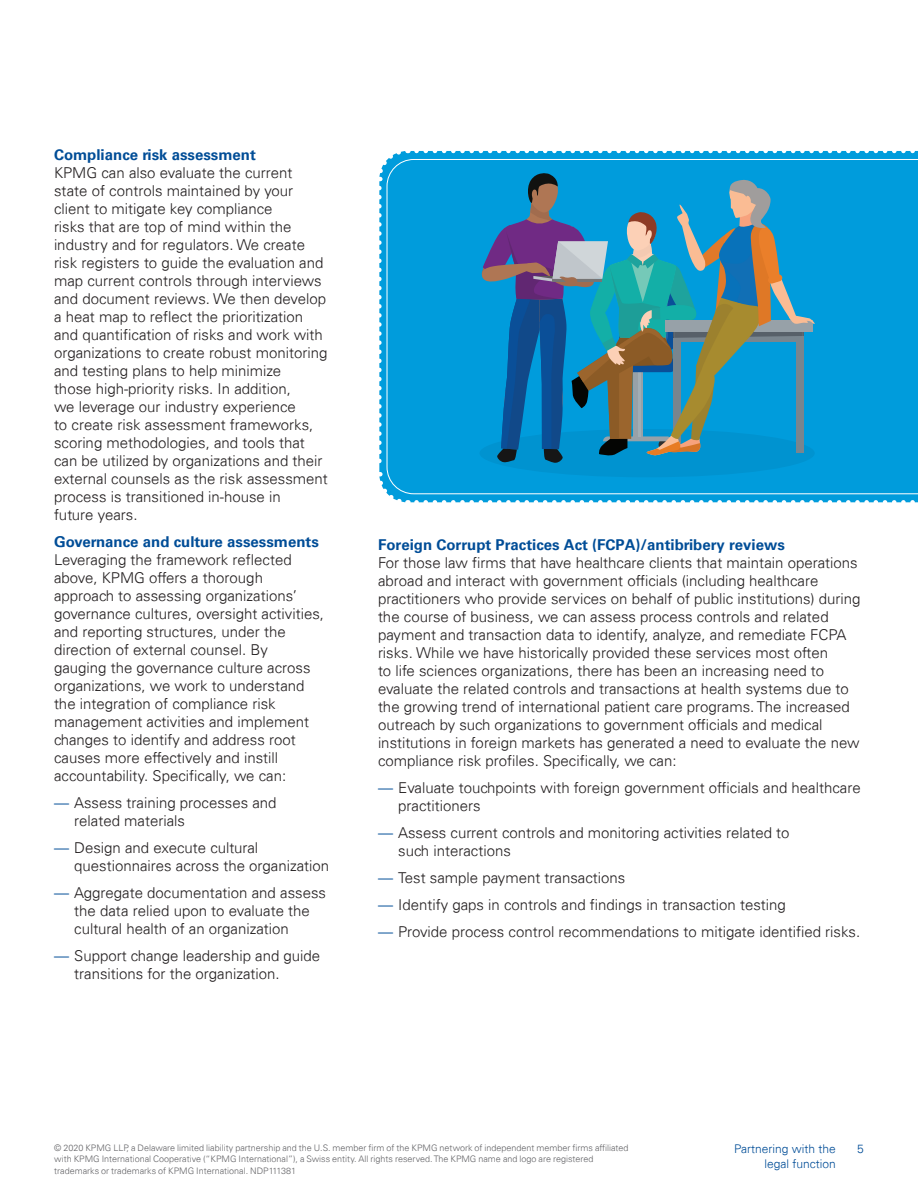
<style>
.page{position:relative;width:918px;height:1188px;background:#fff}
.page>*{position:absolute;margin:0;border:0;box-sizing:border-box;transform-origin:0 0}
.t1{font:300 15px/18px "Univers 45";color:#231f20}
.t2{font:700 15px "Univers 65";color:#014d97}
.t3{font:300 12px "Univers 45";color:#014d97}
.t4{font:300 9px/12px "Univers 45";color:#636366}
.s1{color:#014d97}
</style>
<div class="page">
<svg style="left:379px;top:151px;width:539px;height:352px;background:#1e94c4"></svg>
<p class="t2" style="left:54px;top:146px;width:203px">Compliance risk assessment</p>
<p class="t1" style="left:54px;top:163px;width:275px">KPMG can also evaluate the current state of controls maintained by your client to mitigate key compliance<br>risks that are top of mind within the industry and for regulators. We create risk registers to guide the evaluation and map current controls through interviews and document reviews. We then develop a heat map to reflect the prioritization and quantification of risks and work with organizations to create robust monitoring and testing plans to help minimize<br>those high-priority risks. In addition,<br>we leverage our industry experience<br>to create risk assessment frameworks, scoring methodologies, and tools that can be utilized by organizations and their external counsels as the risk assessment process is transitioned in-house in<br>future years.</p>
<p class="t2" style="left:54px;top:533px;width:266px">Governance and culture assessments</p>
<p class="t1" style="left:54px;top:550px;width:272px">Leveraging the framework reflected above, KPMG offers a thorough approach to assessing organizations’ governance cultures, oversight activities, and reporting structures, under the direction of external counsel. By gauging the governance culture across organizations, we work to understand the integration of compliance risk management activities and implement changes to identify and address root causes more effectively and instill accountability. Specifically, we can:</p>
<p class="t1" style="left:74px;top:793px;width:204px;text-indent:-20px"><span class="s1">—</span> Assess training processes and related materials</p>
<p class="t1" style="left:74px;top:838px;width:257px;text-indent:-20px"><span class="s1">—</span> Design and execute cultural questionnaires across the organization</p>
<p class="t1" style="left:74px;top:883px;width:253px;text-indent:-20px"><span class="s1">—</span> Aggregate documentation and assess the data relied upon to evaluate the cultural health of an organization</p>
<p class="t1" style="left:74px;top:946px;width:248px;text-indent:-20px"><span class="s1">—</span> Support change leadership and guide transitions for the organization.</p>
<p class="t2" style="left:378px;top:536px;width:408px">Foreign Corrupt Practices Act (FCPA)/antibribery reviews</p>
<p class="t1" style="left:378px;top:553px;width:484px">For those law firms that have healthcare clients that maintain operations abroad and interact with government officials (including healthcare practitioners who provide services on behalf of public institutions) during the course of business, we can assess process controls and related payment and transaction data to identify, analyze, and remediate FCPA risks. While we have historically provided these services most often<br>to life sciences organizations, there has been an increasing need to evaluate the related controls and transactions at health systems due to the growing trend of international patient care programs. The increased outreach by such organizations to government officials and medical institutions in foreign markets has generated a need to evaluate the new compliance risk profiles. Specifically, we can:</p>
<p class="t1" style="left:398px;top:778px;width:464px;text-indent:-20px"><span class="s1">—</span> Evaluate touchpoints with foreign government officials and healthcare practitioners</p>
<p class="t1" style="left:398px;top:823px;width:393px;text-indent:-20px"><span class="s1">—</span> Assess current controls and monitoring activities related to such interactions</p>
<p class="t1" style="left:378px;top:868px;width:249px"><span class="s1">—</span> Test sample payment transactions</p>
<p class="t1" style="left:378px;top:895px;width:409px"><span class="s1">—</span> Identify gaps in controls and findings in transaction testing</p>
<p class="t1" style="left:378px;top:922px;width:484px"><span class="s1">—</span> Provide process control recommendations to mitigate identified risks.</p>
<p class="t4" style="left:54px;top:1141px;width:576px">© 2020 KPMG LLP, a Delaware limited liability partnership and the U.S. member firm of the KPMG network of independent member firms affiliated with KPMG International Cooperative (“KPMG International”), a Swiss entity. All rights reserved. The KPMG name and logo are registered trademarks or trademarks of KPMG International. NDP111381</p>
<p class="t3" style="left:734px;top:1142px;width:103px">Partnering with the</p>
<p class="t3" style="left:857px;top:1142px;width:8px">5</p>
<p class="t3" style="left:764px;top:1157px;width:73px">legal function</p>
</div>
